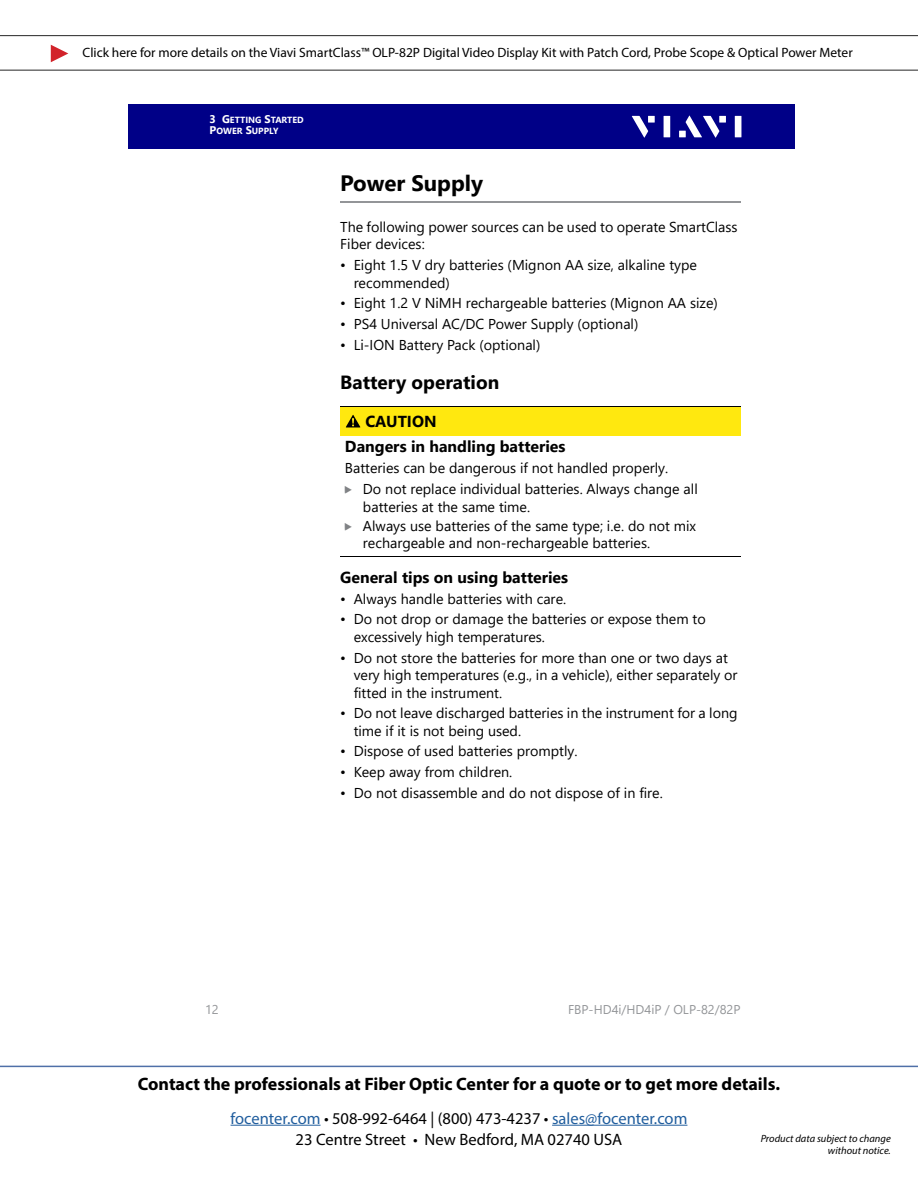
<style>
.page{position:relative;width:918px;height:1188px;background:#fff}
.page>*{position:absolute;margin:0;border:0;box-sizing:border-box;transform-origin:0 0}
.t1{font:700 22.2px "Segoe UI";color:#000}
.t2{font:700 19.05px "Segoe UI";color:#000}
.t3{font:700 18px "Myriad Pro";color:#000}
.t4{font:16.5px "Myriad Pro";color:#215e9e}
.t5{font:16.5px "Myriad Pro";color:#000}
.t6{font:700 15.9px/25.3px "Segoe UI";color:#000}
.t7{font:14.25px/17.4px "Segoe UI";color:#000}
.t8{font:13.5px "Myriad Pro";color:#000}
.t9{font:12.75px "Segoe UI";color:#939598}
.t10{font:italic 10.5px/12.6px "Myriad Pro";color:#000;text-align:right}
.t11{font:700 8.85px/11.2px "Segoe UI";color:#fff}
.s1{font-size:11.1px}
.s2{font-family:"Viavi";color:#808285}
.s3{color:#000}
</style>
<div class="page">
<hr style="left:231px;top:1125px;width:90px;height:1px;background:#215e9e">
<hr style="left:552px;top:1125px;width:135px;height:1px;background:#215e9e">
<hr style="left:0;top:1066px;width:918px;height:1px;background:#4f70a8">
<hr style="left:0;top:70px;width:918px;height:1px;background:#262626">
<svg style="left:51px;top:45px;width:17px;height:17px"></svg>
<hr style="left:0;top:35px;width:918px;height:1px;background:#262626">
<div style="left:129px;top:104px;width:666px;height:45px;background:#000087"></div>
<svg style="left:632px;top:116px;width:16px;height:22px"></svg>
<div style="left:648px;top:116px;width:7px;height:7px;background:#fff"></div>
<div style="left:664px;top:116px;width:6px;height:21px;background:#fff"></div>
<div style="left:719px;top:116px;width:7px;height:7px;background:#fff"></div>
<div style="left:735px;top:116px;width:6px;height:21px;background:#fff"></div>
<svg style="left:686px;top:116px;width:33px;height:22px"></svg>
<div style="left:679px;top:131px;width:7px;height:6px;background:#fff"></div>
<hr style="left:341px;top:201px;width:400px;height:2px;background:#939598">
<div style="left:340px;top:407px;width:401px;height:28px;background:#ffe80f"></div>
<hr style="left:340px;top:407px;width:401px;height:1px;background:#000">
<hr style="left:340px;top:556px;width:401px;height:1px;background:#000">
<svg style="left:346px;top:415px;width:14px;height:12px"></svg>
<p class="t8" style="left:83px;top:44px;width:772px">Click here for more details on the Viavi SmartClass™ OLP-82P Digital Video Display Kit with Patch Cord, Probe Scope &amp; Optical Power Meter</p>
<p class="t11" style="left:210px;top:114px;width:96px"><span class="s1">3 G</span>ETTING <span class="s1">S</span>TARTED<br><span class="s1">P</span>OWER <span class="s1">S</span>UPPLY</p>
<h1 class="t1" style="left:340px;top:162px;width:144px">Power Supply</h1>
<p class="t7" style="left:340px;top:217px;width:399px">The following power sources can be used to operate SmartClass<br>Fiber devices:</p>
<p class="t7" style="left:354px;top:255px;width:345px;text-indent:-14px">• Eight 1.5 V dry batteries (Mignon AA size, alkaline type recommended)</p>
<p class="t7" style="left:340px;top:293px;width:379px">• Eight 1.2 V NiMH rechargeable batteries (Mignon AA size)</p>
<p class="t7" style="left:340px;top:314px;width:300px">• PS4 Universal AC/DC Power Supply (optional)</p>
<p class="t7" style="left:340px;top:335px;width:202px">• Li-ION Battery Pack (optional)</p>
<h2 class="t2" style="left:340px;top:365px;width:161px">Battery operation</h2>
<p class="t6" style="left:345px;top:407px;width:222px;text-indent:20px">CAUTION<br>Dangers in handling batteries</p>
<p class="t7" style="left:345px;top:457px;width:354px;line-height:20.7px">Batteries can be dangerous if not handled properly.<br><span class="s2">J</span> Do not replace individual batteries. Always change all</p>
<p class="t7" style="left:345px;top:496px;width:353px;line-height:19px;text-indent:18px">batteries at the same time.<br><span class="s2">J</span> Always use batteries of the same type; i.e. do not mix</p>
<p class="t7" style="left:363px;top:533px;width:289px">rechargeable and non-rechargeable batteries.</p>
<p class="t6" style="left:340px;top:563px;width:229px">General tips on using batteries</p>
<p class="t7" style="left:340px;top:589px;width:228px">• Always handle batteries with care.</p>
<p class="t7" style="left:354px;top:609px;width:354px;text-indent:-14px">• Do not drop or damage the batteries or expose them to excessively high temperatures.</p>
<p class="t7" style="left:354px;top:648px;width:385px;text-indent:-14px">• Do not store the batteries for more than one or two days at very high temperatures (e.g., in a vehicle), either separately or fitted in the instrument.</p>
<p class="t7" style="left:354px;top:703px;width:385px;text-indent:-14px">• Do not leave discharged batteries in the instrument for a long time if it is not being used.</p>
<p class="t7" style="left:340px;top:741px;width:239px">• Dispose of used batteries promptly.</p>
<p class="t7" style="left:340px;top:762px;width:174px">• Keep away from children.</p>
<p class="t7" style="left:340px;top:783px;width:324px">• Do not disassemble and do not dispose of in fire.</p>
<p class="t9" style="left:205px;top:998px;width:15px">12</p>
<p class="t9" style="left:568px;top:998px;width:174px">FBP-HD4i/HD4iP / OLP-82/82P</p>
<p class="t3" style="left:138px;top:1072px;width:644px">Contact the professionals at Fiber Optic Center for a quote or to get more details.</p>
<p class="t4" style="left:231px;top:1108px;width:458px">focenter.com <span class="s3">• 508-992-6464 | (800) 473-4237 •</span> sales@focenter.com</p>
<p class="t5" style="left:296px;top:1129px;width:328px">23 Centre Street • New Bedford, MA 02740 USA</p>
<p class="t10" style="left:761px;top:1132px;width:132px">Product data subject to change without notice.</p>
</div>
